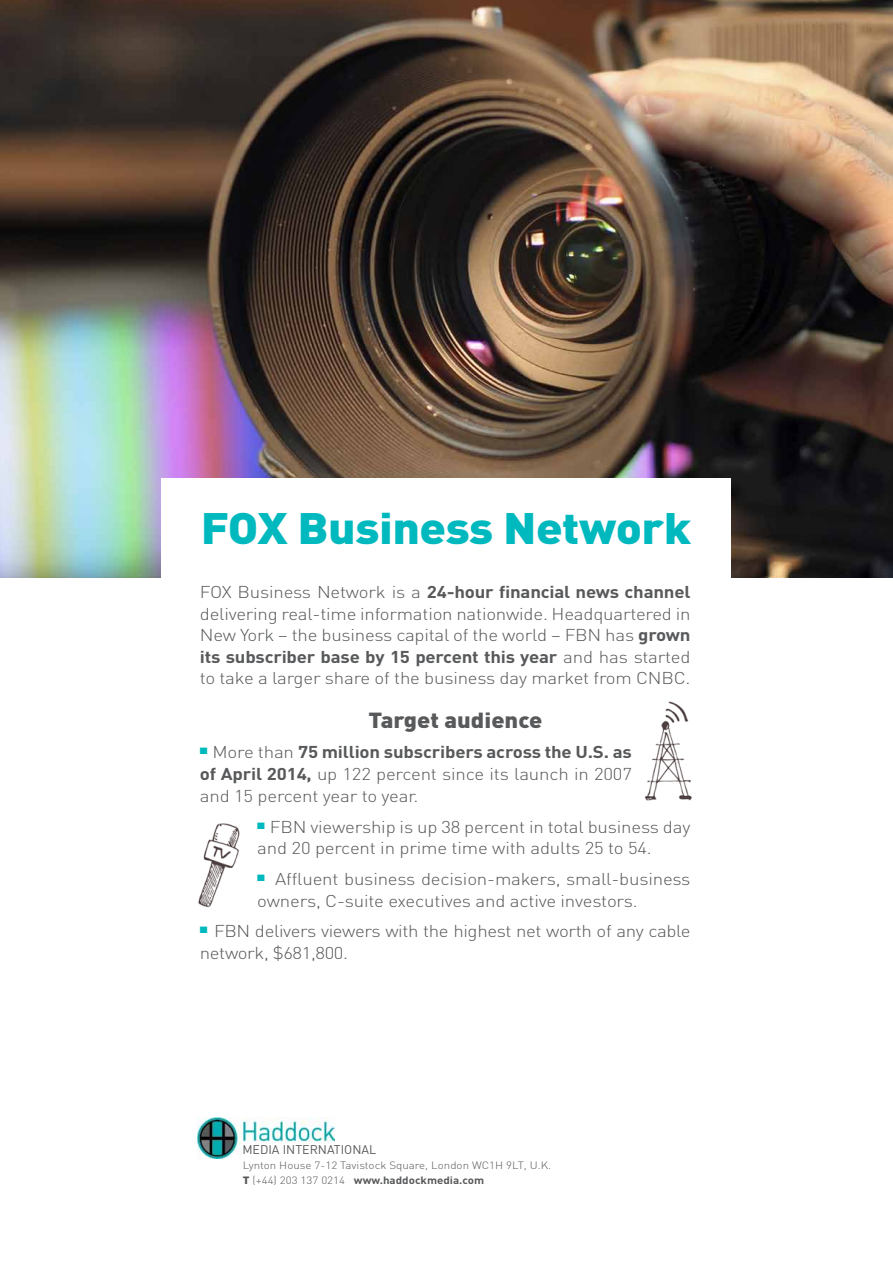
<style>
.page{position:relative;width:893px;height:1263px;background:#fff}
.page>*{position:absolute;margin:0;border:0;box-sizing:border-box;transform-origin:0 0}
.t1{font:900 43.5px "DIN";letter-spacing:-.01em;color:#00b9be;scale:1.1 1}
.t2{font:900 21.6px "DIN";color:#58595b;scale:1.1 1}
.t3{font:300 16.95px/21.6px "DIN";letter-spacing:-.01em;color:#58595b;scale:1.1 1}
.t4{font:12.45px "DIN";color:#58595b}
.t5{font:300 10.5px/15px "DIN";color:#58595b;scale:1.1 1}
.s1{font-weight:700}
.s2{font-weight:900}
</style>
<div class="page">
<img style="left:0;top:0;width:893px;height:577px">
<div style="left:161px;top:478px;width:570px;height:107px;background:#fff"></div>
<img style="left:198px;top:823px;width:42px;height:85px">
<img style="left:644px;top:701px;width:48px;height:100px">
<img style="left:198px;top:1117px;width:137px;height:41px">
<div style="left:242px;top:1144px;width:138px;height:15px;background:#fff"></div>
<h1 class="t1" style="left:201px;top:499px;width:447px">FOX Business Network</h1>
<p class="t3" style="left:200px;top:581px;width:448px;text-align:justify">FOX Business Network is a <span class="s1">24-hour financial news channel </span>delivering real-time information nationwide. Headquartered in New York – the business capital of the world – FBN has <span class="s1">grown its subscriber base by 15 percent this year</span> and has started to take a larger share of the business day market from CNBC.</p>
<p class="t2" style="left:368px;top:705px;width:160px">Target audience</p>
<p class="t3" style="left:200px;top:741px;width:394px;text-align:justify"><sup>■</sup> More than <span class="s1">75 million subscribers across the U.S. as of April 2014,</span> up 122 percent since its launch in 2007 and 15 percent year to year.</p>
<p class="t3" style="left:257px;top:815px;width:395px"><sup>■</sup> FBN viewership is up 38 percent in total business day and 20 percent in prime time with adults 25 to 54.</p>
<p class="t3" style="left:257px;top:868px;width:395px"><sup>■</sup> Affluent business decision-makers, small-business owners, C-suite executives and active investors.</p>
<p class="t3" style="left:200px;top:920px;width:447px"><sup>■</sup> FBN delivers viewers with the highest net worth of any cable network, $681,800.</p>
<p class="t4" style="left:242px;top:1142px;width:135px">MEDIA INTERNATIONAL</p>
<p class="t5" style="left:243px;top:1158px;width:282px">Lynton House 7-12 Tavistock Square, London WC1H 9LT, U.K.<br><span class="s2">T</span> (+44) 203 137 0214 <span class="s1">www.haddockmedia.com</span></p>
</div>
